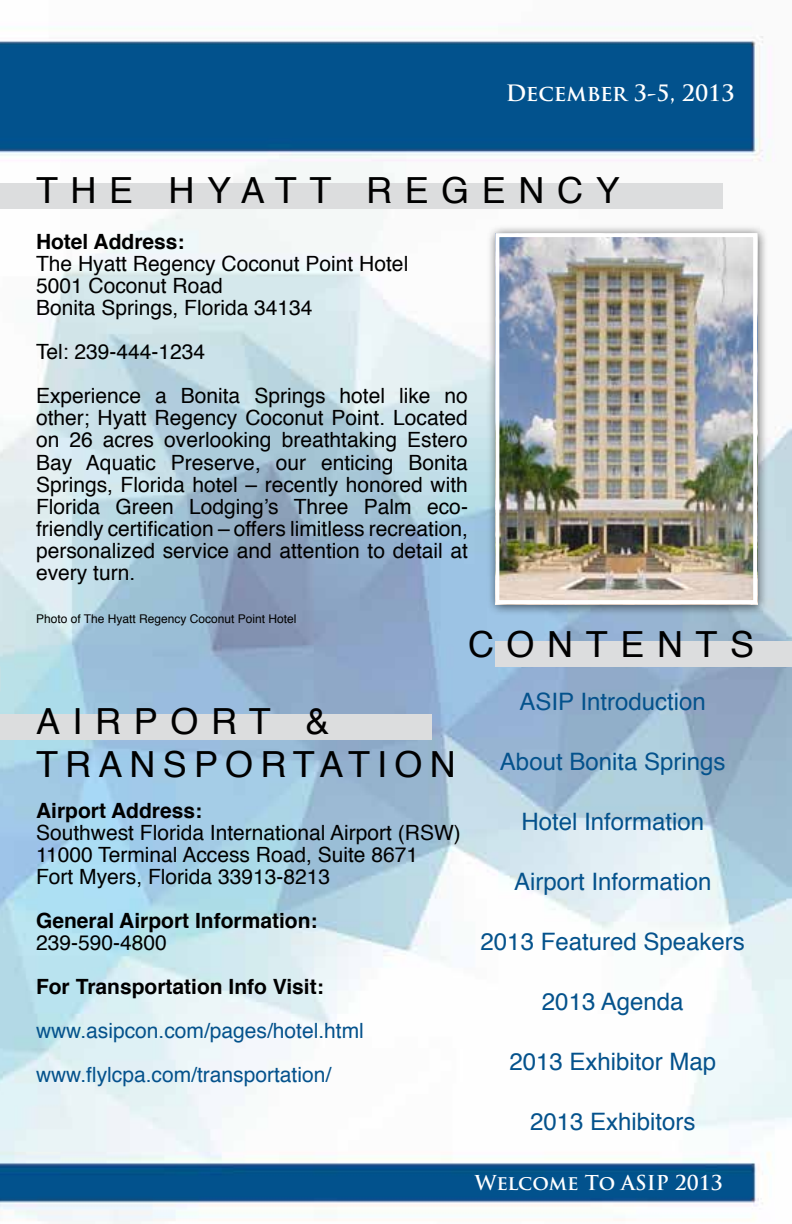
<style>
.page{position:relative;width:792px;height:1224px;background:#fff}
.page>*{position:absolute;margin:0;border:0;box-sizing:border-box;transform-origin:0 0}
.t1{font:36px "Helvetica";letter-spacing:.35em;color:#000}
.t2{font:36px/43.2px "Helvetica";letter-spacing:.2em;color:#000}
.t3{font:24px "Helvetica";color:#04528c}
.t4{font:700 22px "Trajan Pro";color:#fff}
.t5{font:21px/22px "Helvetica";color:#000}
.t6{font:700 21px "Helvetica";color:#000}
.t7{font:21px/44px "Helvetica";color:#04528c}
.t8{font:700 20px "Trajan Pro";color:#fff}
.t9{font:12px "Helvetica";color:#000}
</style>
<div class="page">
<img style="left:0;top:26px;width:792px;height:1198px">
<div style="left:0;top:183px;width:723px;height:26px;background:#dcddde"></div>
<div style="left:0;top:715px;width:432px;height:25px;background:#dcddde"></div>
<div style="left:495px;top:642px;width:297px;height:25px;background:#dcddde"></div>
<div style="left:486px;top:224px;width:283px;height:392px;background:#000;opacity:.65"></div>
<img style="left:500px;top:238px;width:252px;height:361px">
<div style="left:495px;top:233px;width:262px;height:371px;border:4px solid #fff"></div>
<p class="t4" style="left:506px;top:79px;width:230px">December 3-5, 2013</p>
<h1 class="t1" style="left:36px;top:162px;width:585px">THE HYATT REGENCY</h1>
<p class="t6" style="left:36px;top:225px;width:150px">Hotel Address:</p>
<p class="t5" style="left:36px;top:254px;width:374px">The Hyatt Regency Coconut Point Hotel<br>5001 Coconut Road<br>Bonita Springs, Florida 34134</p>
<p class="t5" style="left:36px;top:331px;width:433px;line-height:44px">Tel: 239-444-1234<br>Experience a Bonita Springs hotel like no</p>
<p class="t5" style="left:36px;top:408px;width:433px;text-align:justify">other; Hyatt Regency Coconut Point. Located on 26 acres overlooking breathtaking Estero Bay Aquatic Preserve, our enticing Bonita Springs, Florida hotel – recently honored with Florida Green Lodging’s Three Palm eco&shy;friendly certification – offers limitless recreation, personalized service and attention to detail at every turn.</p>
<p class="t9" style="left:36px;top:610px;width:262px">Photo of The Hyatt Regency Coconut Point Hotel</p>
<h1 class="t2" style="left:36px;top:701px;width:421px">AIRPORT &amp;<br>TRANSPORTATION</h1>
<p class="t6" style="left:36px;top:793px;width:168px">Airport Address:</p>
<p class="t5" style="left:36px;top:822px;width:426px">Southwest Florida International Airport (RSW)<br>11000 Terminal Access Road, Suite 8671<br>Fort Myers, Florida 33913-8213</p>
<p class="t6" style="left:36px;top:903px;width:283px">General Airport Information:</p>
<p class="t5" style="left:36px;top:932px;width:132px">239-590-4800</p>
<p class="t6" style="left:36px;top:969px;width:289px">For Transportation Info Visit:</p>
<p class="t7" style="left:36px;top:1009px;width:329px">www.asipcon.com/pages/hotel.html www.flylcpa.com/transportation/</p>
<h1 class="t1" style="left:468px;top:617px;width:288px">CONTENTS</h1>
<p class="t3" style="left:520px;top:683px;width:188px">ASIP Introduction</p>
<p class="t3" style="left:500px;top:743px;width:227px">About Bonita Springs</p>
<p class="t3" style="left:521px;top:803px;width:184px">Hotel Information</p>
<p class="t3" style="left:514px;top:863px;width:199px">Airport Information</p>
<p class="t3" style="left:481px;top:923px;width:266px">2013 Featured Speakers</p>
<p class="t3" style="left:542px;top:983px;width:143px">2013 Agenda</p>
<p class="t3" style="left:509px;top:1043px;width:208px">2013 Exhibitor Map</p>
<p class="t3" style="left:530px;top:1103px;width:167px">2013 Exhibitors</p>
<p class="t8" style="left:475px;top:1171px;width:250px">Welcome To ASIP 2013</p>
</div>
